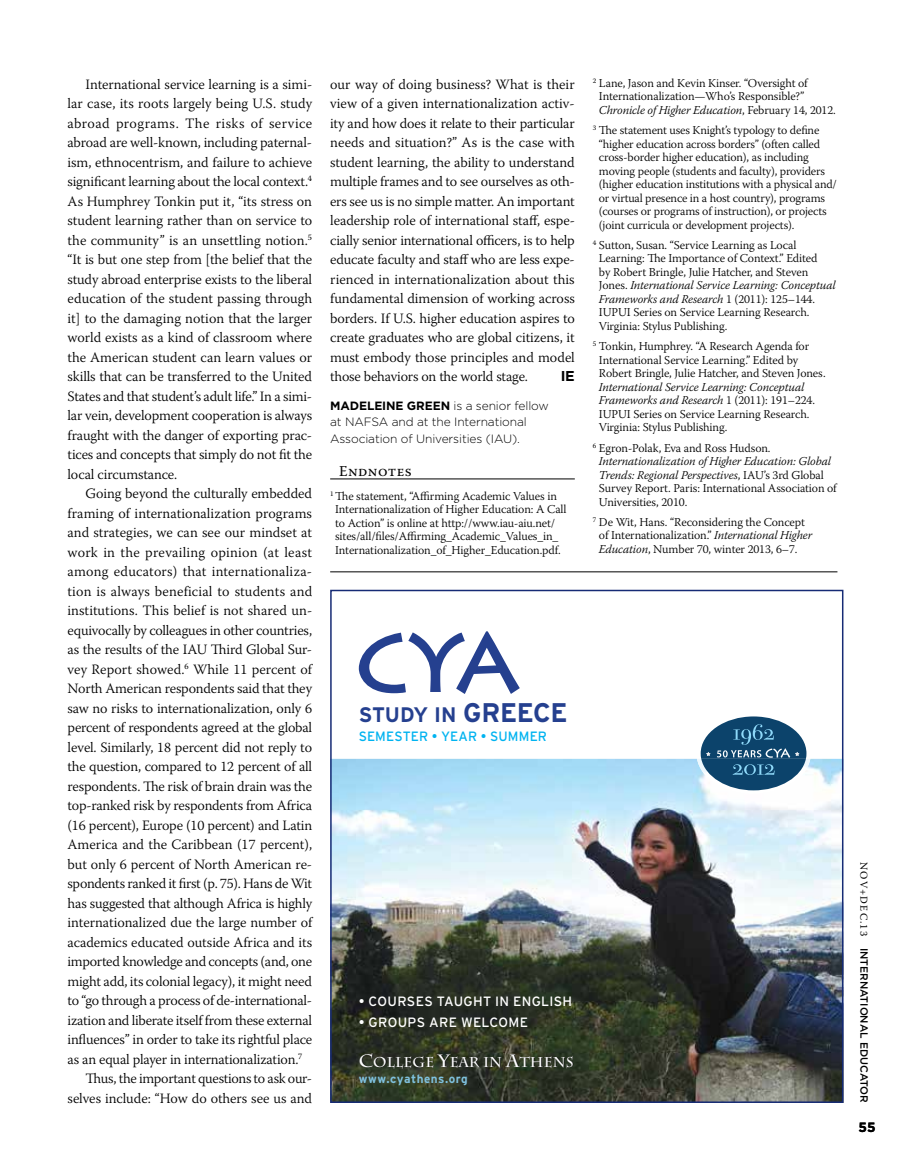
<style>
.page{position:relative;width:905px;height:1175px;background:#fff}
.page>*{position:absolute;margin:0;border:0;box-sizing:border-box;transform-origin:0 0}
.t1{font:700 21px "Interstate GR";letter-spacing:-.015em;color:#25408f}
.t2{font:15px "Warnock Pro";letter-spacing:.03em;color:#000}
.t3{font:300 14.25px/19.5px "Warnock Pro";letter-spacing:-.01em;color:#000;text-align:justify}
.t4{font:300 14.25px "Warnock Pro";letter-spacing:.015em;color:#000}
.t5{font:300 14.25px "Warnock Pro";letter-spacing:.01em;color:#000}
.t6{font:700 14.25px "Charlemagne Std";color:#fff}
.t7{font:700 14.25px "Gotham";color:#000}
.t8{font:13.5px "Interstate GR";letter-spacing:.02em;color:#fff}
.t9{font:13.5px "Interstate GR";letter-spacing:.005em;color:#00b3f0}
.t10{font:700 13.5px "Gotham";color:#000}
.t11{font:300 12px/13.5px "Warnock Pro";letter-spacing:-.01em;color:#000}
.t12{font:300 12px/16.5px "Gotham";letter-spacing:-.01em;color:#000}
.t13{font:700 12px "Interstate GR";letter-spacing:.04em;color:#7fc1de}
.t14{font:500 10.5px "Gotham";color:#000}
.s1{font-weight:700}
.s2{font-size:26.85px}
.s3{font-size:17.85px}
.s4{font-style:italic}
.s5{font-family:"Warnock Pro";font-weight:400}
</style>
<div class="page">
<hr style="left:330px;top:478px;width:244px;height:1px;background:#000">
<img style="left:333px;top:759px;width:507px;height:340px">
<svg style="left:359px;top:631px;width:161px;height:63px"></svg>
<img style="left:697px;top:775px;width:113px;height:19px">
<img style="left:701px;top:775px;width:104px;height:15px">
<svg style="left:696px;top:716px;width:114px;height:59px"></svg>
<div style="left:330px;top:590px;width:513px;height:512px;border:2px solid #162b75"></div>
<hr style="left:330px;top:571px;width:507px;height:1px;background:#000">
<p class="t3" style="left:68px;top:74px;width:246px;text-indent:18px">International service learning is a simi&shy;lar case, its roots largely being U.S. study abroad programs. The risks of service abroad are well-known, including paternal&shy;ism, ethnocentrism, and failure to achieve significant learning about the local context.<sup>4<br></sup>As Humphrey Tonkin put it, “its stress on student learning rather than on service to the community” is an unsettling notion.<sup>5 </sup>“It is but one step from [the belief that the study abroad enterprise exists to the liberal education of the student passing through it] to the damaging notion that the larger world exists as a kind of classroom where the American student can learn values or skills that can be transferred to the United States and that student’s adult life.” In a simi&shy;lar vein, development cooperation is always fraught with the danger of exporting prac&shy;tices and concepts that simply do not fit the local circumstance.</p>
<p class="t3" style="left:85px;top:483px;width:228px">Going beyond the culturally embedded</p>
<p class="t3" style="left:68px;top:503px;width:246px">framing of internationalization programs</p>
<p class="t3" style="left:68px;top:522px;width:246px">and strategies, we can see our mindset at</p>
<p class="t4" style="left:68px;top:543px;width:246px">work in the prevailing opinion (at least</p>
<p class="t4" style="left:68px;top:563px;width:246px">among educators) that internationaliza-</p>
<p class="t5" style="left:68px;top:582px;width:246px">tion is always beneficial to students and</p>
<p class="t3" style="left:68px;top:600px;width:246px">institutions. This belief is not shared un-</p>
<p class="t3" style="left:68px;top:620px;width:246px">equivocally by colleagues in other countries,</p>
<p class="t3" style="left:68px;top:639px;width:246px">as the results of the IAU Third Global Sur-</p>
<p class="t3" style="left:68px;top:659px;width:246px">vey Report showed.<sup>6</sup> While 11 percent of</p>
<p class="t3" style="left:67px;top:678px;width:246px">North American respondents said that they</p>
<p class="t3" style="left:67px;top:698px;width:246px">saw no risks to internationalization, only 6</p>
<p class="t3" style="left:67px;top:717px;width:246px">percent of respondents agreed at the global</p>
<p class="t3" style="left:67px;top:737px;width:246px">level. Similarly, 18 percent did not reply to</p>
<p class="t3" style="left:67px;top:756px;width:246px">the question, compared to 12 percent of all</p>
<p class="t3" style="left:67px;top:776px;width:246px">respondents. The risk of brain drain was the</p>
<p class="t3" style="left:67px;top:795px;width:246px">top-ranked risk by respondents from Africa</p>
<p class="t3" style="left:67px;top:815px;width:246px">(16 percent), Europe (10 percent) and Latin</p>
<p class="t3" style="left:67px;top:834px;width:246px">America and the Caribbean (17 percent),</p>
<p class="t3" style="left:67px;top:854px;width:246px">but only 6 percent of North American re-</p>
<p class="t3" style="left:67px;top:873px;width:246px">spondents ranked it first (p. 75). Hans de Wit</p>
<p class="t3" style="left:67px;top:893px;width:246px">has suggested that although Africa is highly</p>
<p class="t3" style="left:67px;top:912px;width:246px">internationalized due the large number of</p>
<p class="t3" style="left:67px;top:932px;width:246px">academics educated outside Africa and its</p>
<p class="t3" style="left:67px;top:951px;width:246px">imported knowledge and concepts (and, one</p>
<p class="t3" style="left:67px;top:971px;width:246px">might add, its colonial legacy), it might need</p>
<p class="t3" style="left:67px;top:990px;width:246px">to “go through a process of de-international-</p>
<p class="t3" style="left:67px;top:1010px;width:246px">ization and liberate itself from these external</p>
<p class="t3" style="left:67px;top:1029px;width:246px">influences” in order to take its rightful place</p>
<p class="t3" style="left:67px;top:1049px;width:236px">as an equal player in internationalization.<sup>7</sup></p>
<p class="t3" style="left:86px;top:1068px;width:228px">Thus, the important questions to ask our-</p>
<p class="t3" style="left:68px;top:1088px;width:246px">selves include: “How do others see us and</p>
<p class="t3" style="left:330px;top:74px;width:246px">our way of doing business? What is their view of a given internationalization activ&shy;ity and how does it relate to their particular needs and situation?” As is the case with student learning, the ability to understand multiple frames and to see ourselves as oth&shy;ers see us is no simple matter. An important leadership role of international staff, espe&shy;cially senior international officers, is to help educate faculty and staff who are less expe&shy;rienced in internationalization about this fundamental dimension of working across borders. If U.S. higher education aspires to create graduates who are global citizens, it must embody those principles and model those behaviors on the world stage.</p>
<p class="t7" style="left:560px;top:366px;width:16px">IE</p>
<p class="t12" style="left:330px;top:397px;width:220px"><span class="s1">MADELEINE GREEN</span> is a senior fellow at NAFSA and at the International<br>Association of Universities (IAU).</p>
<p class="t2" style="left:339px;top:462px;width:74px">Endnotes</p>
<p class="t11" style="left:335px;top:489px;width:233px;text-indent:-5px"><sup>1</sup> The statement, “Affirming Academic Values in Internationalization of Higher Education: A Call to Action” is online at http://www.iau-aiu.net/ sites/all/files/Affirming_Academic_Values_in_ Internationalization_of_Higher_Education.pdf.</p>
<h1 class="t1" style="left:359px;top:703px;width:210px">STUDY IN <span class="s2">GREECE</span></h1>
<p class="t9" style="left:359px;top:728px;width:190px">SEMESTER • YEAR • SUMMER</p>
<p class="t8" style="left:359px;top:994px;width:215px">• COURSES TAUGHT IN ENGLISH</p>
<p class="t8" style="left:359px;top:1015px;width:171px">• GROUPS ARE WELCOME</p>
<p class="t6" style="left:359px;top:1054px;width:216px"><span class="s3">C</span>OLLEGE <span class="s3">Y</span>EAR IN <span class="s3">A</span>THENS</p>
<p class="t13" style="left:359px;top:1072px;width:110px">www.cyathens.org</p>
<p class="t11" style="left:599px;top:76px;width:238px;text-indent:-6px"><sup>2</sup> Lane, Jason and Kevin Kinser. “Oversight of<br>Internationalization—Who’s Responsible?”<br><span class="s4">Chronicle of Higher Education</span>, February 14, 2012.</p>
<p class="t11" style="left:599px;top:123px;width:239px;text-indent:-6px"><sup>3</sup> The statement uses Knight’s typology to define “higher education across borders” (often called cross-border higher education), as including moving people (students and faculty), providers (higher education institutions with a physical and/ or virtual presence in a host country), programs (courses or programs of instruction), or projects (joint curricula or development projects).</p>
<p class="t11" style="left:599px;top:238px;width:238px;text-indent:-6px"><sup>4</sup> Sutton, Susan. “Service Learning as Local Learning: The Importance of Context.” Edited<br>by Robert Bringle, Julie Hatcher, and Steven Jones. <span class="s4">International Service Learning: Conceptual Frameworks and Research</span> 1 (2011): 125–144.<br>IUPUI Series on Service Learning Research.<br>Virginia: Stylus Publishing.</p>
<p class="t11" style="left:599px;top:339px;width:228px;text-indent:-6px"><sup>5</sup> Tonkin, Humphrey. “A Research Agenda for<br>International Service Learning.” Edited by<br>Robert Bringle, Julie Hatcher, and Steven Jones.</p>
<p class="t11" style="left:599px;top:380px;width:217px"><span class="s4">International Service Learning: Conceptual Frameworks and Research</span> 1 (2011): 191–224.<br>IUPUI Series on Service Learning Research.<br>Virginia: Stylus Publishing.</p>
<p class="t11" style="left:599px;top:440px;width:239px;text-indent:-6px"><sup>6</sup> Egron-Polak, Eva and Ross Hudson.<br><span class="s4">Internationalization of Higher Education: Global Trends: Regional Perspectives</span>, IAU’s 3rd Global Survey Report. Paris: International Association of Universities, 2010.</p>
<p class="t11" style="left:599px;top:515px;width:215px;text-indent:-6px"><sup>7</sup> De Wit, Hans. “Reconsidering the Concept of Internationalization.” <span class="s4">International Higher<br>Education</span>, Number 70, winter 2013, 6–7.</p>
<p class="t14" style="left:871px;top:862px;width:242px;rotate:90deg"><span class="s5">NOV+DEC.13</span> INTERNATIONAL EDUCATOR</p>
<p class="t10" style="left:858px;top:1118px;width:19px">55</p>
</div>
